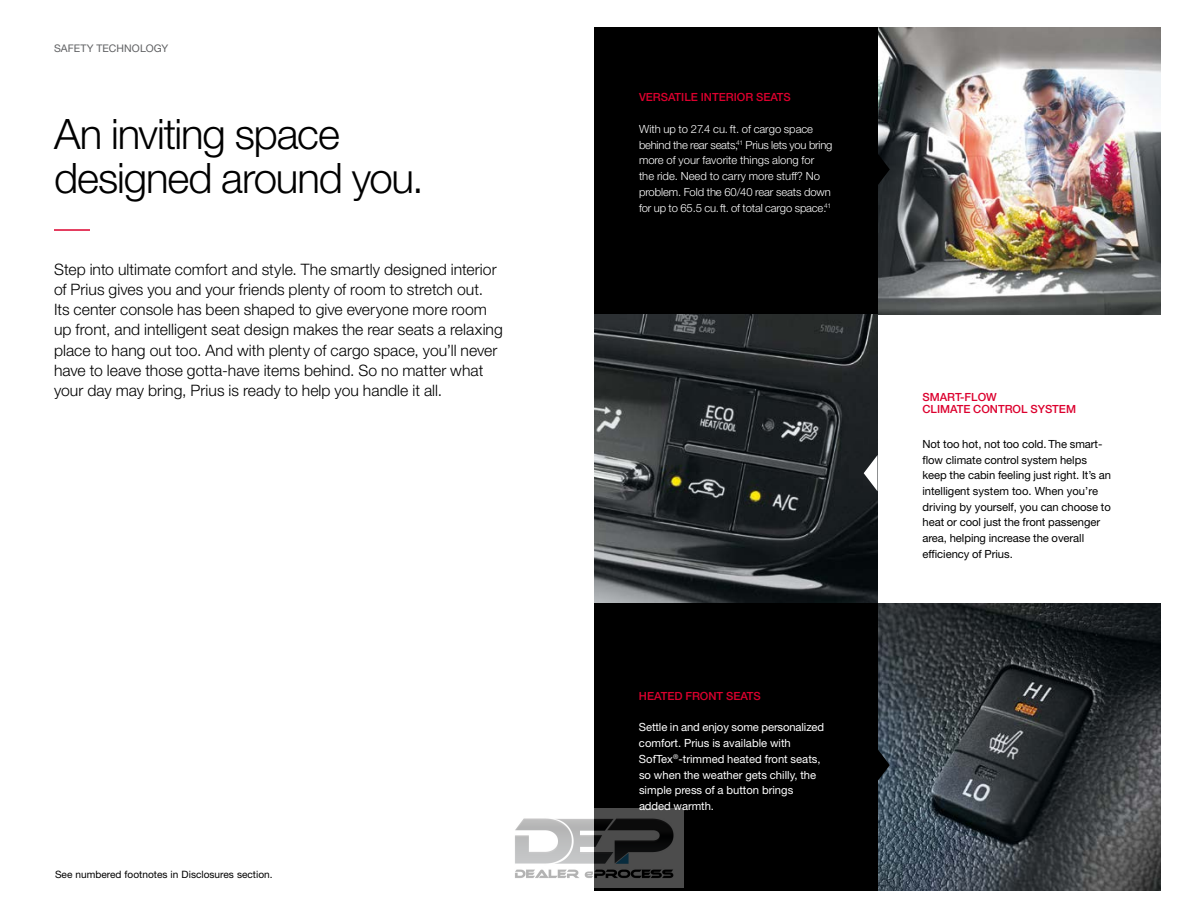
<style>
.page{position:relative;width:1188px;height:918px;background:#fff}
.page>*{position:absolute;margin:0;border:0;box-sizing:border-box;transform-origin:0 0}
.t1{font:300 42px/45px "Helvetica Neue LT Std";letter-spacing:-.025em;color:#000}
.t2{font:300 15.75px/20.2px "Helvetica Neue LT Std";letter-spacing:.005em;color:#000}
.t3{font:11.25px/15.8px "Helvetica Neue LT Std";letter-spacing:-.005em;color:#000}
.t4{font:300 11.25px/15.8px "Helvetica Neue LT Std";letter-spacing:-.01em;color:#fff}
.t5{font:11.25px/15.8px "Helvetica Neue LT Std";color:#fff}
.t6{font:500 11.25px/12px "Helvetica Neue LT Std";color:#dc002e}
.t7{font:10.5px "Helvetica Neue LT Std";letter-spacing:.01em;color:#5f6062}
.t8{font:10.2px "Helvetica Neue LT Std";color:#000}
</style>
<div class="page">
<img style="left:878px;top:603px;width:283px;height:288px">
<img style="left:878px;top:27px;width:283px;height:288px">
<div style="left:594px;top:603px;width:284px;height:288px;background:#000"></div>
<div style="left:594px;top:27px;width:284px;height:290px;background:#000"></div>
<svg style="left:878px;top:747px;width:12px;height:36px"></svg>
<svg style="left:878px;top:151px;width:12px;height:36px"></svg>
<hr style="left:54px;top:229px;width:36px;height:2px;background:#dc002e">
<img style="left:594px;top:315px;width:284px;height:288px">
<svg style="left:864px;top:455px;width:13px;height:36px"></svg>
<img style="left:515px;top:808px;width:168px;height:79px">
<p class="t7" style="left:54px;top:43px;width:116px">SAFETY TECHNOLOGY</p>
<h1 class="t1" style="left:54px;top:110px;width:371px">An inviting space designed around you.</h1>
<p class="t2" style="left:54px;top:258px;width:450px">Step into ultimate comfort and style. The smartly designed interior of Prius gives you and your friends plenty of room to stretch out.<br>Its center console has been shaped to give everyone more room up front, and intelligent seat design makes the rear seats a relaxing place to hang out too. And with plenty of cargo space, you’ll never have to leave those gotta-have items behind. So no matter what your day may bring, Prius is ready to help you handle it all.</p>
<p class="t8" style="left:55px;top:868px;width:219px">See numbered footnotes in Disclosures section.</p>
<p class="t6" style="left:639px;top:91px;width:153px">VERSATILE INTERIOR SEATS</p>
<p class="t4" style="left:639px;top:121px;width:195px">With up to 27.4 cu. ft. of cargo space behind the rear seats,<sup>41</sup> Prius lets you bring more of your favorite things along for<br>the ride. Need to carry more stuff? No problem. Fold the 60/40 rear seats down for up to 65.5 cu. ft. of total cargo space.<sup>41</sup></p>
<p class="t6" style="left:639px;top:690px;width:123px">HEATED FRONT SEATS</p>
<p class="t5" style="left:639px;top:719px;width:187px">Settle in and enjoy some personalized comfort. Prius is available with<br>SofTex<sup>®</sup>-trimmed heated front seats, so when the weather gets chilly, the simple press of a button brings added warmth.</p>
<p class="t6" style="left:923px;top:390px;width:155px">SMART-FLOW<br>CLIMATE CONTROL SYSTEM</p>
<p class="t3" style="left:923px;top:436px;width:190px">Not too hot, not too cold. The smart&shy;flow climate control system helps keep the cabin feeling just right. It’s an intelligent system too. When you’re driving by yourself, you can choose to heat or cool just the front passenger area, helping increase the overall efficiency of Prius.</p>
</div>
